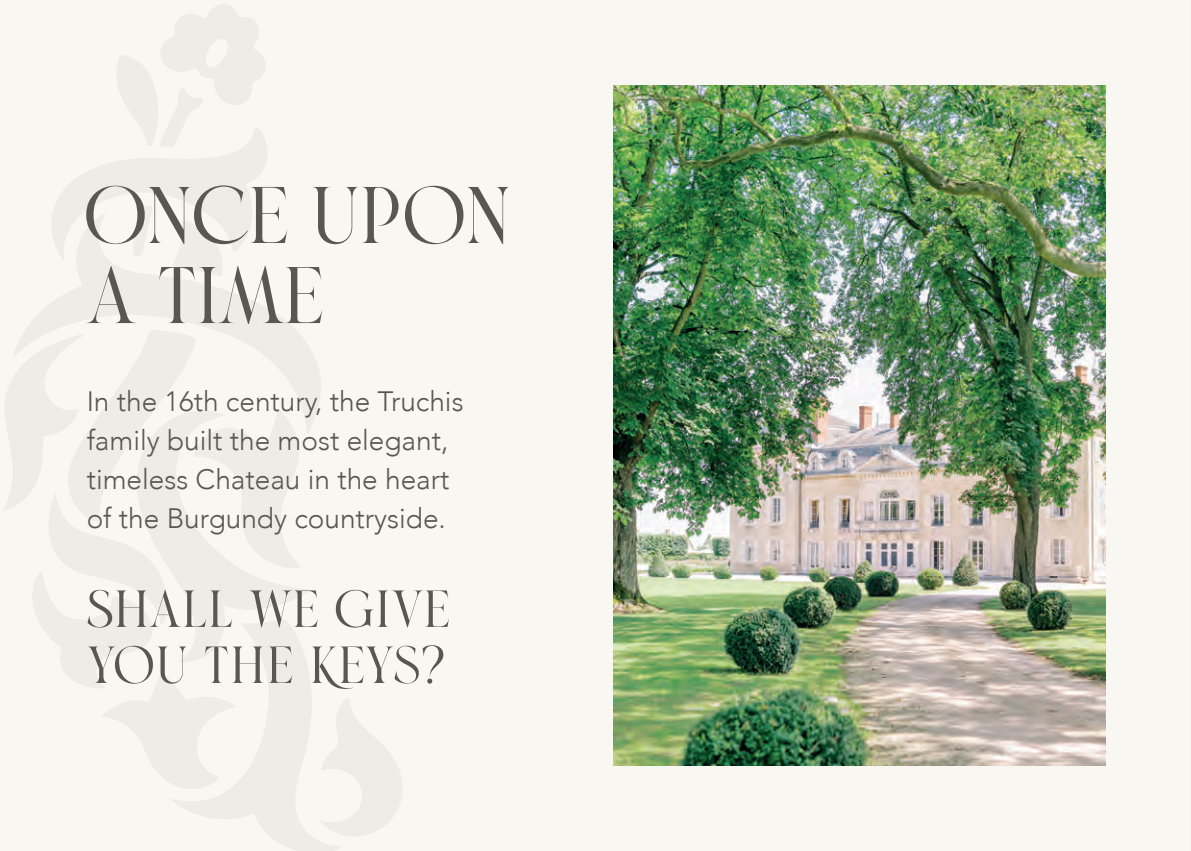
<style>
.page{position:relative;width:1191px;height:851px;background:#fff}
.page>*{position:absolute;margin:0;border:0;box-sizing:border-box;transform-origin:0 0}
.t1{font:80px/80px "Brand";color:#5a5751}
.t2{font:52px/56px "Brand";letter-spacing:-.005em;color:#5a5751}
.t3{font:300 28px/39.2px "Avenir";color:#5a5751}
</style>
<div class="page">
<div style="left:0;top:0;width:1191px;height:850px;background:#f9f7f2"></div>
<svg style="left:26px;top:276px;width:269px;height:54px;fill:#efece7"></svg>
<svg style="left:52px;top:5px;width:215px;height:271px"></svg>
<img style="left:613px;top:85px;width:492px;height:680px">
<svg style="left:0;top:330px;width:403px;height:521px"></svg>
<h1 class="t1" style="left:85px;top:181px;width:428px">ONCE UPON<br>A TIME</h1>
<p class="t3" style="left:87px;top:381px;width:378px">In the 16th century, the Truchis family built the most elegant, timeless Chateau in the heart of the Burgundy countryside.</p>
<h2 class="t2" style="left:87px;top:584px;width:365px">SHALL WE GIVE<br>YOU THE KEYS?</h2>
</div>
